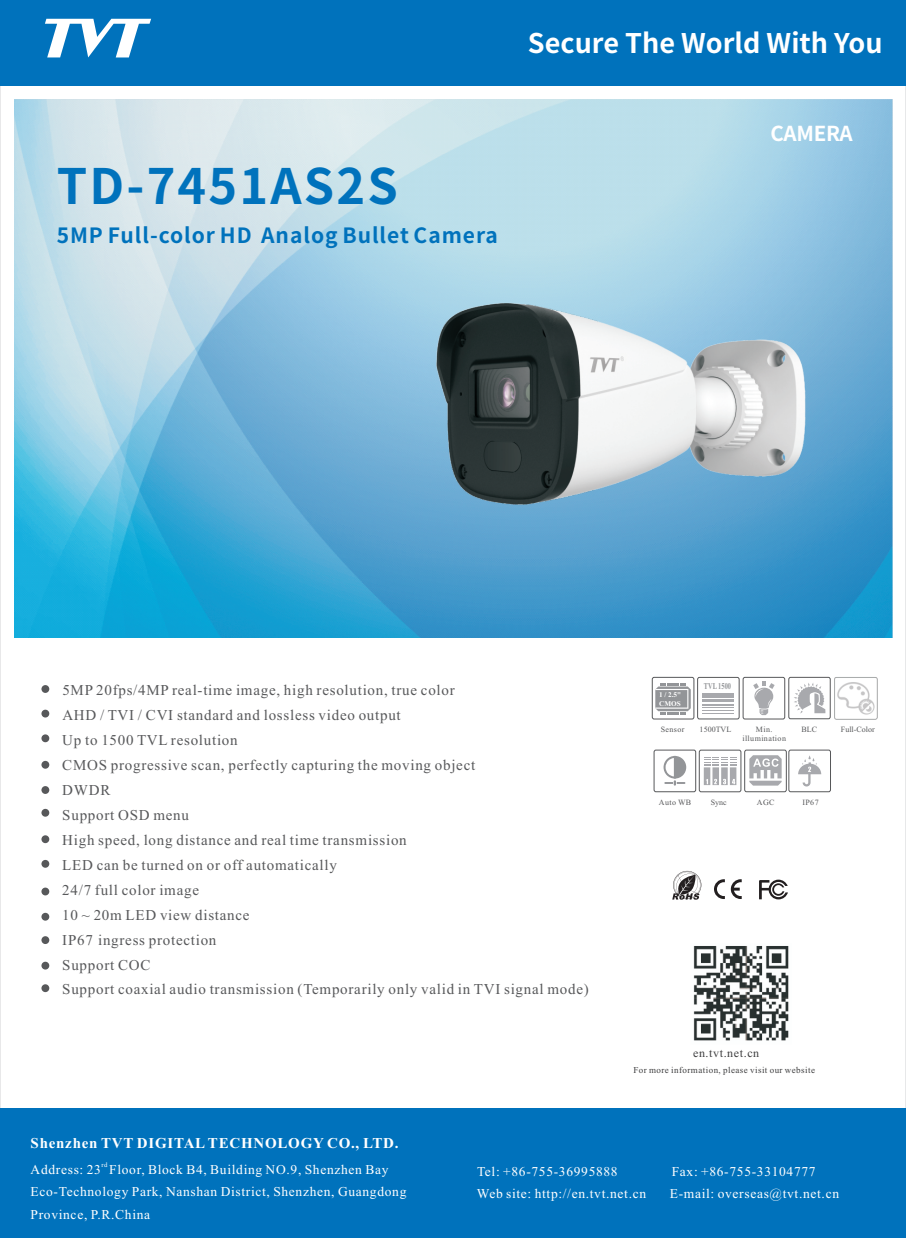
<style>
.page{position:relative;width:906px;height:1238px;background:#fff}
.page>*{position:absolute;margin:0;border:0;box-sizing:border-box;transform-origin:0 0}
.t1{font:700 48.75px "Source Han Sans CN";letter-spacing:.045em;color:#0072bc}
.t2{font:700 27px "Source Han Sans CN";color:#fff}
.t3{font:700 21px "Source Han Sans CN";letter-spacing:.045em;color:#0072bc}
.t4{font:700 20.55px "Source Han Sans CN";letter-spacing:-.015em;color:#fff}
.t5{font:15px/24.9px "Times New Roman";letter-spacing:.05em;color:#57585a}
.t6{font:700 15px "Times New Roman";letter-spacing:.05em;color:#fff}
.t7{font:13.5px/22.5px "Times New Roman";letter-spacing:.05em;color:#fff}
.t8{font:13.2px "Arial";letter-spacing:.055em;color:#fff}
.t9{font:12px "Times New Roman";letter-spacing:.05em;color:#3e3e3f}
.t10{font:9px "Times New Roman";letter-spacing:.05em;color:#3e3e3f}
.t11{font:700 9px "Times New Roman";color:#939598;scale:.71 1}
.t12{font:7.95px/8.9px "Times New Roman";letter-spacing:.05em;color:#57585a;text-align:center}
.t13{font:7.95px "Times New Roman";color:#57585a}
.t14{font:700 7.2px "Times New Roman";color:#fff}
.t15{font:6.75px "Times New Roman";color:#fff}
</style>
<div class="page">
<svg style="left:672px;top:870px;width:29px;height:29px"></svg>
<svg style="left:759px;top:879px;width:29px;height:20px"></svg>
<svg style="left:714px;top:879px;width:27px;height:20px"></svg>
<div style="left:0;top:0;width:906px;height:85px;background:#0072bc"></div>
<div style="left:0;top:1108px;width:906px;height:129px;background:#0072bc"></div>
<svg style="left:45px;top:19px;width:106px;height:38px"></svg>
<img style="left:693px;top:946px;width:96px;height:95px">
<img style="left:15px;top:100px;width:877px;height:537px">
<div style="left:41px;top:685px;width:8px;height:8px;background:#57585a;border-radius:50%"></div>
<div style="left:41px;top:709px;width:8px;height:8px;background:#57585a;border-radius:50%"></div>
<div style="left:41px;top:734px;width:8px;height:8px;background:#57585a;border-radius:50%"></div>
<div style="left:41px;top:760px;width:8px;height:8px;background:#57585a;border-radius:50%"></div>
<div style="left:41px;top:786px;width:8px;height:8px;background:#57585a;border-radius:50%"></div>
<div style="left:41px;top:808px;width:8px;height:8px;background:#57585a;border-radius:50%"></div>
<div style="left:41px;top:835px;width:8px;height:8px;background:#57585a;border-radius:50%"></div>
<div style="left:41px;top:859px;width:8px;height:8px;background:#57585a;border-radius:50%"></div>
<div style="left:41px;top:887px;width:8px;height:8px;background:#57585a;border-radius:50%"></div>
<div style="left:41px;top:912px;width:8px;height:8px;background:#57585a;border-radius:50%"></div>
<div style="left:41px;top:936px;width:8px;height:8px;background:#57585a;border-radius:50%"></div>
<div style="left:41px;top:961px;width:8px;height:8px;background:#57585a;border-radius:50%"></div>
<div style="left:41px;top:984px;width:8px;height:8px;background:#57585a;border-radius:50%"></div>
<svg style="left:753px;top:681px;width:21px;height:34px"></svg>
<svg style="left:663px;top:756px;width:23px;height:29px"></svg>
<div style="left:654px;top:749px;width:42px;height:43px;border:1px solid #57585a;border-radius:2px"></div>
<div style="left:743px;top:677px;width:42px;height:42px;border:1px solid #57585a;border-radius:2px"></div>
<div style="left:744px;top:750px;width:42px;height:41px;border:1px solid #57585a;border-radius:2px"></div>
<svg style="left:749px;top:755px;width:32px;height:30px"></svg>
<svg style="left:798px;top:755px;width:23px;height:31px"></svg>
<div style="left:788px;top:750px;width:42px;height:41px;border:1px solid #57585a;border-radius:2px"></div>
<div style="left:652px;top:677px;width:42px;height:42px;border:1px solid #57585a;border-radius:2px"></div>
<svg style="left:655px;top:683px;width:36px;height:31px"></svg>
<svg style="left:794px;top:683px;width:31px;height:30px"></svg>
<hr style="left:702px;top:699px;width:32px;height:3px;background:#a8a9ad">
<hr style="left:702px;top:704px;width:32px;height:1px;background:#a8a9ad">
<hr style="left:702px;top:707px;width:32px;height:1px;background:#a8a9ad">
<hr style="left:702px;top:693px;width:32px;height:4px;background:#a8a9ad">
<hr style="left:702px;top:710px;width:32px;height:1px;background:#a8a9ad">
<hr style="left:702px;top:712px;width:32px;height:1px;background:#a8a9ad">
<svg style="left:704px;top:757px;width:32px;height:28px"></svg>
<div style="left:697px;top:677px;width:42px;height:42px;border:1px solid #57585a;border-radius:2px"></div>
<div style="left:788px;top:677px;width:42px;height:42px;border:1px solid #57585a;border-radius:2px"></div>
<div style="left:699px;top:750px;width:42px;height:42px;border:1px solid #57585a;border-radius:2px"></div>
<img style="left:359px;top:245px;width:518px;height:336px">
<img style="left:834px;top:677px;width:43px;height:42px">
<h2 class="t2" style="left:528px;top:29px;width:356px">Secure The World With You</h2>
<h1 class="t1" style="left:57px;top:161px;width:343px">TD-7451AS2S</h1>
<h3 class="t3" style="left:57px;top:224px;width:443px">5MP Full-color HD Analog Bullet Camera</h3>
<h3 class="t4" style="left:770px;top:123px;width:84px">CAMERA</h3>
<p class="t5" style="left:62px;top:679px;width:528px">5MP 20fps/4MP real-time image, high resolution, true color<br>AHD / TVI / CVI standard and lossless video output<br>Up to 1500 TVL resolution<br>CMOS progressive scan, perfectly capturing the moving object<br>DWDR<br>Support OSD menu<br>High speed, long distance and real time transmission<br>LED can be turned on or off automatically<br>24/7 full color image<br>10 ~ 20m LED view distance<br>IP67 ingress protection<br>Support COC<br>Support coaxial audio transmission (Temporarily only valid in TVI signal mode)</p>
<p class="t6" style="left:31px;top:1137px;width:369px">Shenzhen TVT DIGITAL TECHNOLOGY CO., LTD.</p>
<p class="t14" style="left:659px;top:692px;width:24px">1 / 2.5"</p>
<p class="t14" style="left:659px;top:700px;width:23px">CMOS</p>
<p class="t11" style="left:704px;top:683px;width:40px">TVL 1500</p>
<p class="t13" style="left:699px;top:726px;width:33px">1500TVL</p>
<p class="t12" style="left:801px;top:726px;width:17px">BLC</p>
<p class="t12" style="left:661px;top:726px;width:25px">Sensor</p>
<p class="t12" style="left:742px;top:726px;width:45px">Min. illumination</p>
<p class="t13" style="left:841px;top:726px;width:35px">Full-Color</p>
<p class="t12" style="left:659px;top:798px;width:34px">Auto WB</p>
<p class="t12" style="left:757px;top:798px;width:19px">AGC</p>
<p class="t12" style="left:802px;top:798px;width:18px">IP67</p>
<p class="t12" style="left:710px;top:798px;width:18px">Sync</p>
<p class="t9" style="left:693px;top:1048px;width:68px">en.tvt.net.cn</p>
<p class="t10" style="left:633px;top:1066px;width:183px">For more information, please visit our website</p>
<p class="t15" style="left:102px;top:1162px;width:7px">rd</p>
<p class="t7" style="left:31px;top:1159px;width:377px">Address: 23 Floor, Block B4, Building NO.9, Shenzhen Bay<br>Eco-Technology Park, Nanshan District, Shenzhen, Guangdong<br>Province, P.R.China</p>
<p class="t7" style="left:477px;top:1161px;width:142px">Tel: +86-755-36995888</p>
<p class="t7" style="left:672px;top:1161px;width:145px">Fax: +86-755-33104777</p>
<p class="t7" style="left:477px;top:1183px;width:171px">Web site: http://en.tvt.net.cn</p>
<p class="t7" style="left:670px;top:1183px;width:171px">E-mail: overseas@tvt.net.cn</p>
<p class="t8" style="left:736px;top:1192px;width:82px">en.tvt.net.cn</p>
</div>
